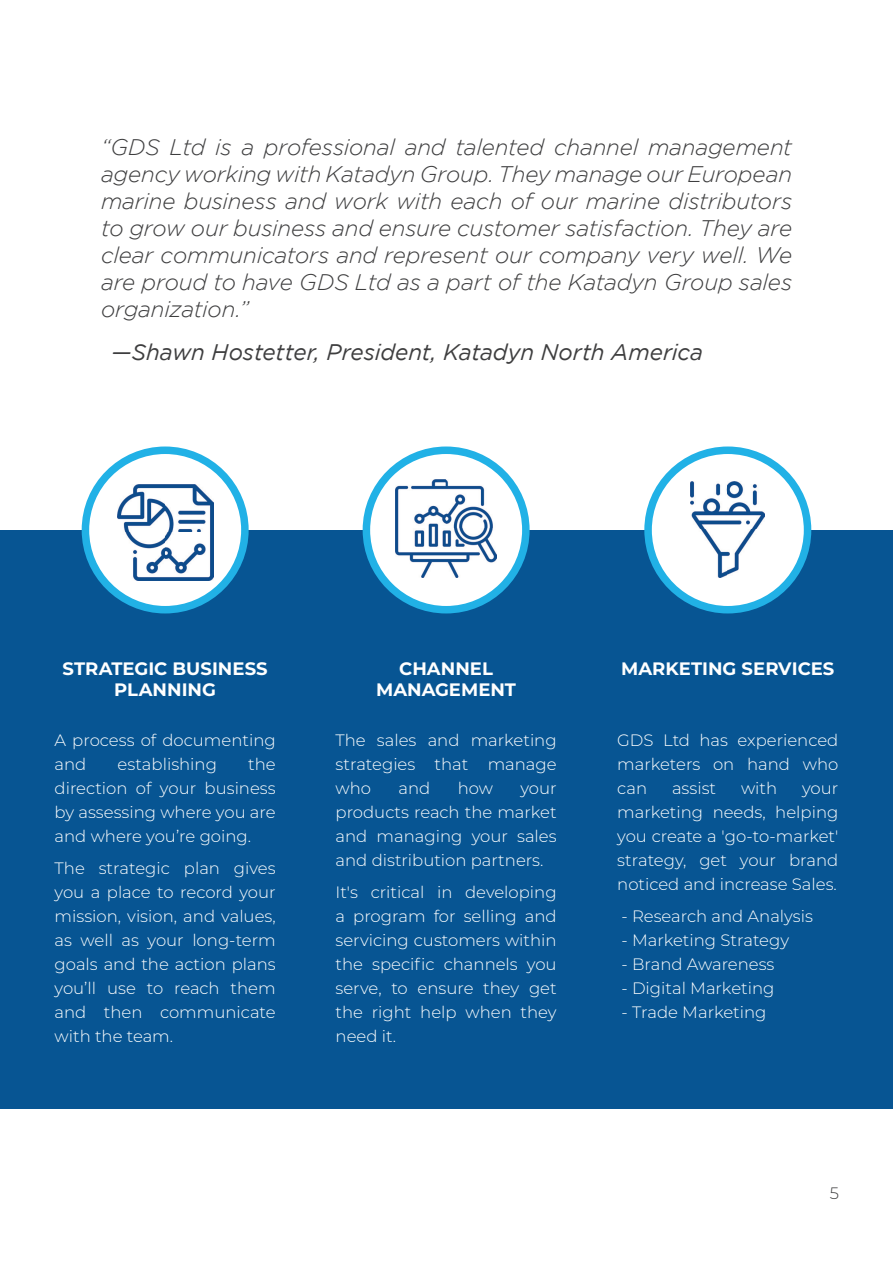
<style>
.page{position:relative;width:893px;height:1263px;background:#fff}
.page>*{position:absolute;margin:0;border:0;box-sizing:border-box;transform-origin:0 0}
.t1{font:italic 300 22.5px/27px "Gotham";letter-spacing:-.01em;color:#3e3e3f;text-align:justify}
.t2{font:italic 22.5px "Gotham";letter-spacing:-.005em;color:#3e3e3f}
.t3{font:700 18px/21.6px "Montserrat";color:#fff;text-align:center}
.t4{font:300 16.5px/24px "Montserrat";color:#fff;text-align:justify}
.t5{font:300 16.5px "Montserrat";color:#3e3e3f}
</style>
<div class="page">
<div style="left:0;top:530px;width:893px;height:579px;background:#075593"></div>
<svg style="left:85px;top:450px;width:160px;height:160px"></svg>
<div style="left:82px;top:446px;width:167px;height:167px;border:8px solid #21b1e6;border-radius:50%"></div>
<svg style="left:363px;top:446px;width:167px;height:167px"></svg>
<div style="left:648px;top:450px;width:159px;height:160px;background:#fff;border-radius:50%"></div>
<div style="left:644px;top:446px;width:167px;height:167px;border:8px solid #21b1e6;border-radius:50%"></div>
<img style="left:396px;top:480px;width:100px;height:98px">
<img style="left:691px;top:481px;width:74px;height:96px">
<img style="left:117px;top:484px;width:96px;height:96px">
<p class="t1" style="left:101px;top:134px;width:693px">“GDS Ltd is a professional and talented channel management agency working with Katadyn Group. They manage our European marine business and work with each of our marine distributors to grow our business and ensure customer satisfaction. They are clear communicators and represent our company very well. We are proud to have GDS Ltd as a part of the Katadyn Group sales organization.”</p>
<h1 class="t2" style="left:112px;top:339px;width:593px">—Shawn Hostetter, President, Katadyn North America</h1>
<p class="t3" style="left:63px;top:657px;width:207px">STRATEGIC BUSINESS<br>PLANNING</p>
<p class="t3" style="left:376px;top:657px;width:141px">CHANNEL<br>MANAGEMENT</p>
<p class="t3" style="left:621px;top:657px;width:215px">MARKETING SERVICES</p>
<p class="t4" style="left:55px;top:727px;width:223px">A process of documenting and</p>
<p class="t4" style="left:336px;top:727px;width:223px">The sales and marketing strategies that manage who</p>
<p class="t4" style="left:617px;top:727px;width:223px">GDS Ltd has experienced marketers on hand who can</p>
<p class="t4" style="left:55px;top:751px;width:223px;text-indent:194px">the direction of your business by assessing where you are and where you’re going.</p>
<p class="t4" style="left:55px;top:856px;width:223px">The strategic plan gives you a place to record your mission, vision, and values, as well as your long-term goals and the action plans you’ll use to reach them and then communicate with the team.</p>
<p class="t4" style="left:118px;top:751px;width:101px">establishing</p>
<p class="t4" style="left:398px;top:775px;width:33px">and</p>
<p class="t4" style="left:458px;top:775px;width:37px">how</p>
<p class="t4" style="left:672px;top:775px;width:46px">assist</p>
<p class="t4" style="left:741px;top:775px;width:38px">with</p>
<p class="t4" style="left:336px;top:775px;width:223px;text-indent:185px">your products reach the market and managing your sales and distribution partners.</p>
<p class="t4" style="left:336px;top:880px;width:223px">It's critical in developing a program for selling and servicing customers within the specific channels you serve, to ensure they get the right help when they need it.</p>
<p class="t4" style="left:617px;top:775px;width:223px;text-indent:185px">your marketing needs, helping you create a 'go-to-market' strategy, get your brand noticed and increase Sales.</p>
<p class="t4" style="left:621px;top:904px;width:193px">- Research and Analysis</p>
<p class="t4" style="left:621px;top:928px;width:169px">- Marketing Strategy</p>
<p class="t4" style="left:621px;top:952px;width:155px">- Brand Awareness</p>
<p class="t4" style="left:621px;top:976px;width:154px">- Digital Marketing</p>
<p class="t4" style="left:621px;top:1000px;width:147px">- Trade Marketing</p>
<p class="t5" style="left:830px;top:1182px;width:11px">5</p>
</div>
